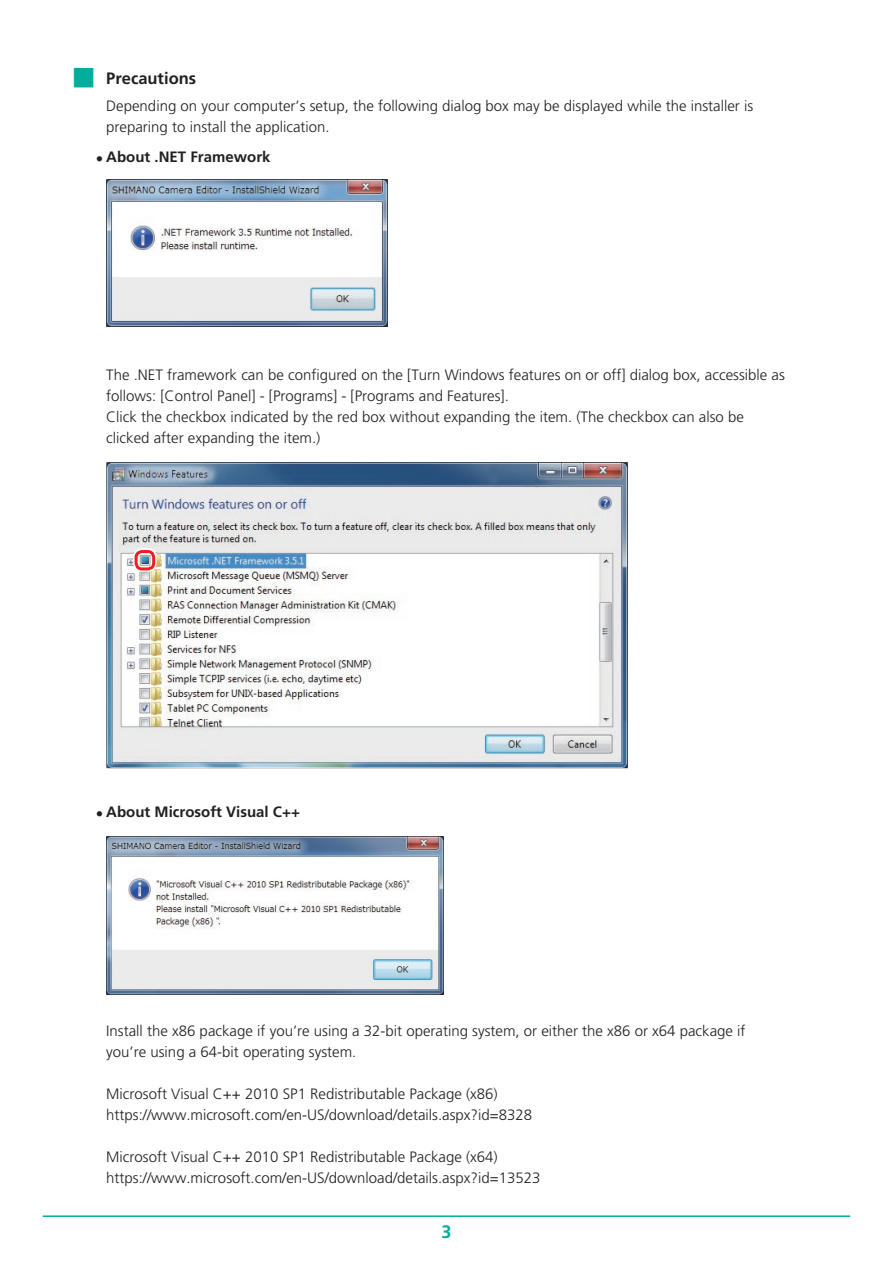
<style>
.page{position:relative;width:893px;height:1263px;background:#fff}
.page>*{position:absolute;margin:0;border:0;box-sizing:border-box;transform-origin:0 0}
.t1{font:700 18px "Frutiger LT Pro";color:#00ae9d}
.t2{font:700 16.5px "Frutiger LT Pro";color:#231f20}
.t3{font:300 15px/21px "Frutiger LT Pro";color:#231f20}
.t4{font:700 15px "Frutiger LT Pro";color:#231f20}
.s1{font-family:"MS UI Gothic";font-weight:400;font-size:27px;color:#00ae9d}
</style>
<div class="page">
<hr style="left:43px;top:1215px;width:807px;height:2px;background:#00ae9d">
<img style="left:106px;top:180px;width:281px;height:146px">
<img style="left:106px;top:462px;width:522px;height:306px">
<img style="left:133px;top:549px;width:23px;height:23px">
<div style="left:135px;top:550px;width:20px;height:20px;border:3px solid #ee1d23;border-radius:6px"></div>
<img style="left:106px;top:836px;width:337px;height:159px">
<p class="t2" style="left:70px;top:68px;width:127px"><span class="s1">■</span> Precautions</p>
<p class="t3" style="left:106px;top:95px;width:648px">Depending on your computer’s setup, the following dialog box may be displayed while the installer is preparing to install the application.</p>
<p class="t4" style="left:96px;top:147px;width:176px">• About .NET Framework</p>
<p class="t3" style="left:106px;top:364px;width:680px">The .NET framework can be configured on the [Turn Windows features on or off] dialog box, accessible as follows: [Control Panel] - [Programs] - [Programs and Features].<br>Click the checkbox indicated by the red box without expanding the item. (The checkbox can also be clicked after expanding the item.)</p>
<p class="t4" style="left:96px;top:803px;width:206px">• About Microsoft Visual C++</p>
<p class="t3" style="left:106px;top:1020px;width:641px">Install the x86 package if you’re using a 32-bit operating system, or either the x86 or x64 package if you’re using a 64-bit operating system.</p>
<p class="t3" style="left:106px;top:1083px;width:427px">Microsoft Visual C++ 2010 SP1 Redistributable Package (x86) https://www.microsoft.com/en-US/download/details.aspx?id=8328</p>
<p class="t3" style="left:106px;top:1146px;width:436px">Microsoft Visual C++ 2010 SP1 Redistributable Package (x64) https://www.microsoft.com/en-US/download/details.aspx?id=13523</p>
<p class="t1" style="left:441px;top:1221px;width:12px">3</p>
</div>
